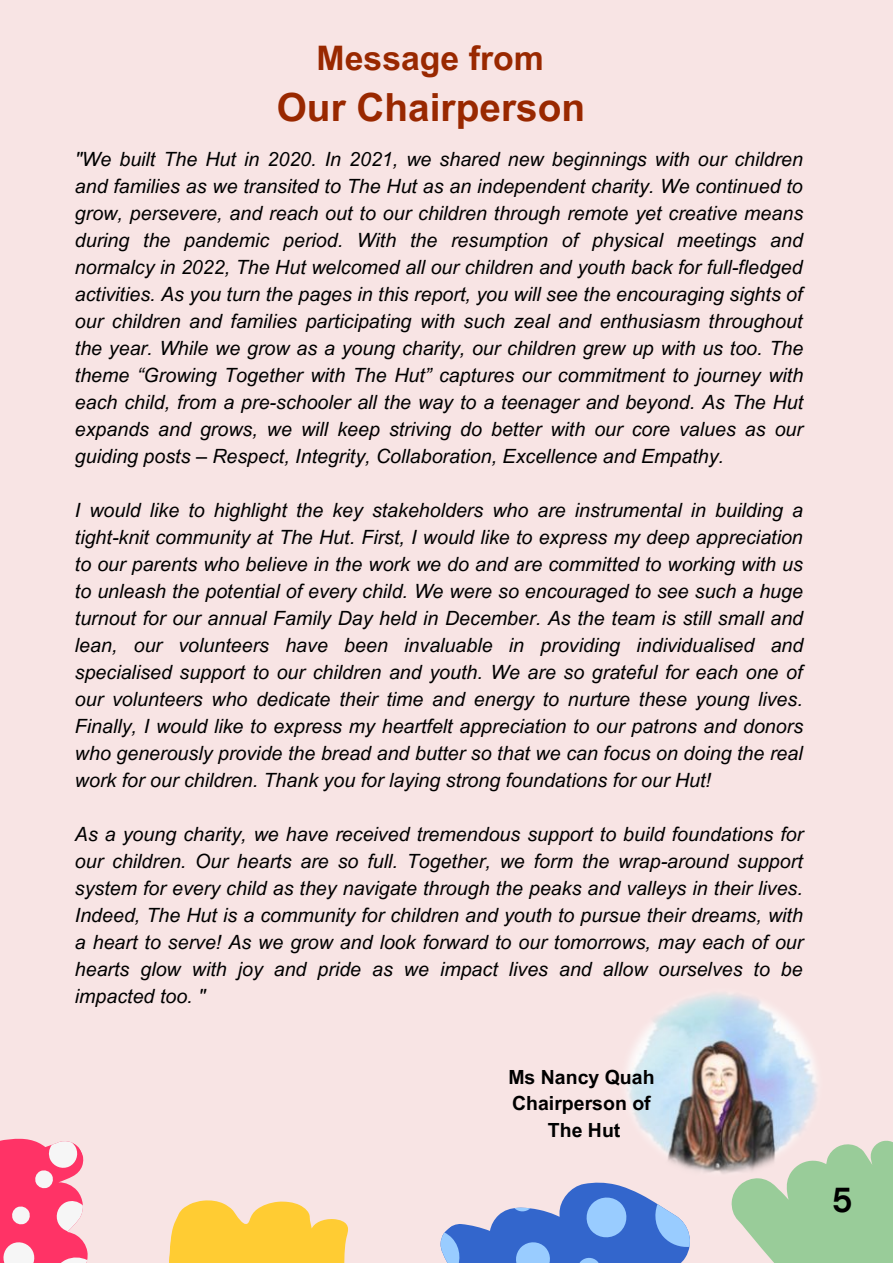
<style>
.page{position:relative;width:893px;height:1264px;background:#fff}
.page>*{position:absolute;margin:0;border:0;box-sizing:border-box;transform-origin:0 0}
.t1{font:700 38.85px "Arial MT Pro";color:#992800}
.t2{font:700 34.5px "DM Sans";color:#000}
.t3{font:700 33.75px "Arial MT Pro";color:#992800}
.t4{font:italic 19.65px/27px "Arial MT Pro";color:#000;text-align:justify}
.t5{font:700 19.5px/27px "Arial MT Pro";color:#000;text-align:center}
</style>
<div class="page">
<div style="left:0;top:0;width:892px;height:1262px;background:#f8e4e4"></div>
<svg style="left:0;top:1138px;width:88px;height:124px"></svg>
<svg style="left:169px;top:1200px;width:179px;height:62px"></svg>
<svg style="left:737px;top:1140px;width:155px;height:122px"></svg>
<svg style="left:440px;top:1182px;width:293px;height:80px"></svg>
<img style="left:626px;top:993px;width:200px;height:187px">
<h3 class="t3" style="left:316px;top:45px;width:229px">Message from</h3>
<h1 class="t1" style="left:277px;top:93px;width:310px">Our Chairperson</h1>
<p class="t4" style="left:75px;top:148px;width:729px">"We built The Hut in 2020. In 2021, we shared new beginnings with our children and families as we transited to The Hut as an independent charity. We continued to grow, persevere, and reach out to our children through remote yet creative means during the pandemic period. With the resumption of physical meetings and normalcy in 2022, The Hut welcomed all our children and youth back for full-fledged activities. As you turn the pages in this report, you will see the encouraging sights of our children and families participating with such zeal and enthusiasm throughout the year. While we grow as a young charity, our children grew up with us too. The theme “Growing Together with The Hut” captures our commitment to journey with each child, from a pre-schooler all the way to a teenager and beyond. As The Hut expands and grows, we will keep striving do better with our core values as our guiding posts – Respect, Integrity, Collaboration, Excellence and Empathy.</p>
<p class="t4" style="left:75px;top:499px;width:730px">I would like to highlight the key stakeholders who are instrumental in building a tight-knit community at The Hut. First, I would like to express my deep appreciation to our parents who believe in the work we do and are committed to working with us to unleash the potential of every child. We were so encouraged to see such a huge turnout for our annual Family Day held in December. As the team is still small and lean, our volunteers have been invaluable in providing individualised and specialised support to our children and youth. We are so grateful for each one of our volunteers who dedicate their time and energy to nurture these young lives.<br>Finally, I would like to express my heartfelt appreciation to our patrons and donors who generously provide the bread and butter so that we can focus on doing the real work for our children. Thank you for laying strong foundations for our Hut!</p>
<p class="t4" style="left:75px;top:823px;width:730px">As a young charity, we have received tremendous support to build foundations for our children. Our hearts are so full. Together, we form the wrap-around support system for every child as they navigate through the peaks and valleys in their lives.<br>Indeed, The Hut is a community for children and youth to pursue their dreams, with a heart to serve! As we grow and look forward to our tomorrows, may each of our hearts glow with joy and pride as we impact lives and allow ourselves to be impacted too. "</p>
<p class="t5" style="left:508px;top:1065px;width:148px">Ms Nancy Quah<br>Chairperson of<br>The Hut</p>
<h2 class="t2" style="left:831px;top:1177px;width:23px">5</h2>
</div>
